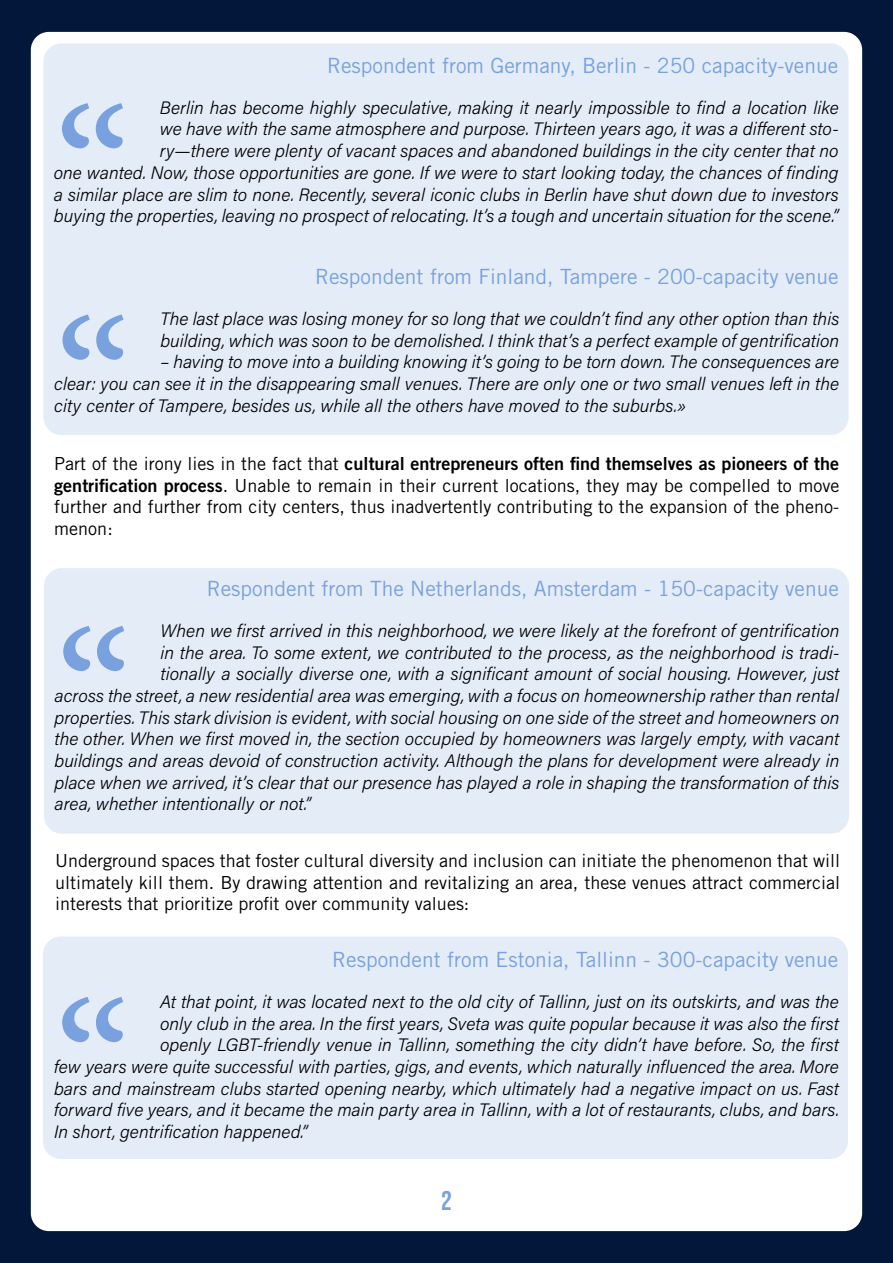
<style>
.page{position:relative;width:893px;height:1263px;background:#03173a}
.page>*{position:absolute;margin:0;border:0;box-sizing:border-box;transform-origin:0 0}
.t1{font:195px "Minion Pro";color:#79a1de}
.t2{font:27px "Bebas Neue";color:#79a1de}
.t3{font:21px "Trade Gothic LT Std";color:#79a1de}
.t4{font:18px/21.6px "Acumin Variable Concept";color:#000;text-align:justify}
.t5{font:18px/21.6px "Trade Gothic LT Std";color:#000;text-align:justify}
.t6{font:18px "Trade Gothic LT Std Bd 2";color:#000}
.s1{font-family:"Trade Gothic LT Std"}
.s2{font-family:"Trade Gothic LT Std Bd 2"}
</style>
<div class="page">
<div style="left:31px;top:32px;width:831px;height:1199px;background:#fff;border-radius:18px"></div>
<div style="left:43px;top:43px;width:805px;height:392px;background:#e4ecf8;border-radius:18px"></div>
<div style="left:44px;top:568px;width:805px;height:266px;background:#e4ecf8;border-radius:18px"></div>
<div style="left:43px;top:936px;width:805px;height:223px;background:#e4ecf8;border-radius:18px"></div>
<p class="t3" style="left:327px;top:52px;width:513px">Respondent from Germany, Berlin - 250 capacity-venue</p>
<p class="t4" style="left:160px;top:96px;width:680px">Berlin has become highly speculative, making it nearly impossible to find a location like we have with the same atmosphere and purpose. Thirteen years ago, it was a different sto&shy;ry—there were plenty of vacant spaces and abandoned buildings in the city center that no</p>
<h1 class="t1" style="left:54px;top:50px;width:79px">‘‘</h1>
<p class="t4" style="left:54px;top:161px;width:786px">one wanted. Now, those opportunities are gone. If we were to start looking today, the chances of finding a similar place are slim to none. Recently, several iconic clubs in Berlin have shut down due to investors buying the properties, leaving no prospect of relocating. It’s a tough and uncertain situation for the scene.”</p>
<p class="t3" style="left:315px;top:264px;width:525px">Respondent from Finland, Tampere - 200-capacity venue</p>
<p class="t4" style="left:160px;top:307px;width:680px">The last place was losing money for so long that we couldn’t find any other option than this building, which was soon to be demolished. I think that’s a perfect example of gentrification</p>
<p class="t4" style="left:160px;top:351px;width:680px">– having to move into a building knowing it’s going to be torn down. The consequences are</p>
<h1 class="t1" style="left:54px;top:261px;width:79px">‘‘</h1>
<p class="t4" style="left:54px;top:373px;width:786px">clear: you can see it in the disappearing small venues. There are only one or two small venues left in the city center of Tampere, besides us, while all the others have moved to the suburbs.»</p>
<p class="t6" style="left:54px;top:452px;width:786px"><span class="s1">Part of the irony lies in the fact that</span> cultural entrepreneurs often find themselves as pioneers of the</p>
<p class="t5" style="left:54px;top:474px;width:786px"><span class="s2">gentrification process</span>. Unable to remain in their current locations, they may be compelled to move further and further from city centers, thus inadvertently contributing to the expansion of the pheno&shy;menon:</p>
<h1 class="t1" style="left:55px;top:573px;width:79px">‘‘</h1>
<p class="t3" style="left:207px;top:575px;width:634px">Respondent from The Netherlands, Amsterdam - 150-capacity venue</p>
<p class="t4" style="left:161px;top:619px;width:680px">When we first arrived in this neighborhood, we were likely at the forefront of gentrification in the area. To some extent, we contributed to the process, as the neighborhood is tradi&shy;tionally a socially diverse one, with a significant amount of social housing. However, just</p>
<p class="t4" style="left:55px;top:684px;width:786px">across the street, a new residential area was emerging, with a focus on homeownership rather than rental properties. This stark division is evident, with social housing on one side of the street and homeowners on the other. When we first moved in, the section occupied by homeowners was largely empty, with vacant buildings and areas devoid of construction activity. Although the plans for development were already in place when we arrived, it’s clear that our presence has played a role in shaping the transformation of this area, whether intentionally or not.”</p>
<p class="t5" style="left:55px;top:850px;width:786px">Underground spaces that foster cultural diversity and inclusion can initiate the phenomenon that will ultimately kill them. By drawing attention and revitalizing an area, these venues attract commercial interests that prioritize profit over community values:</p>
<h1 class="t1" style="left:54px;top:944px;width:79px">‘‘</h1>
<p class="t3" style="left:332px;top:946px;width:508px">Respondent from Estonia, Tallinn - 300-capacity venue</p>
<p class="t4" style="left:160px;top:990px;width:680px">At that point, it was located next to the old city of Tallinn, just on its outskirts, and was the only club in the area. In the first years, Sveta was quite popular because it was also the first openly LGBT-friendly venue in Tallinn, something the city didn’t have before. So, the first</p>
<p class="t4" style="left:54px;top:1055px;width:787px">few years were quite successful with parties, gigs, and events, which naturally influenced the area. More bars and mainstream clubs started opening nearby, which ultimately had a negative impact on us. Fast forward five years, and it became the main party area in Tallinn, with a lot of restaurants, clubs, and bars.<br>In short, gentrification happened.”</p>
<h2 class="t2" style="left:441px;top:1185px;width:12px">2</h2>
</div>
